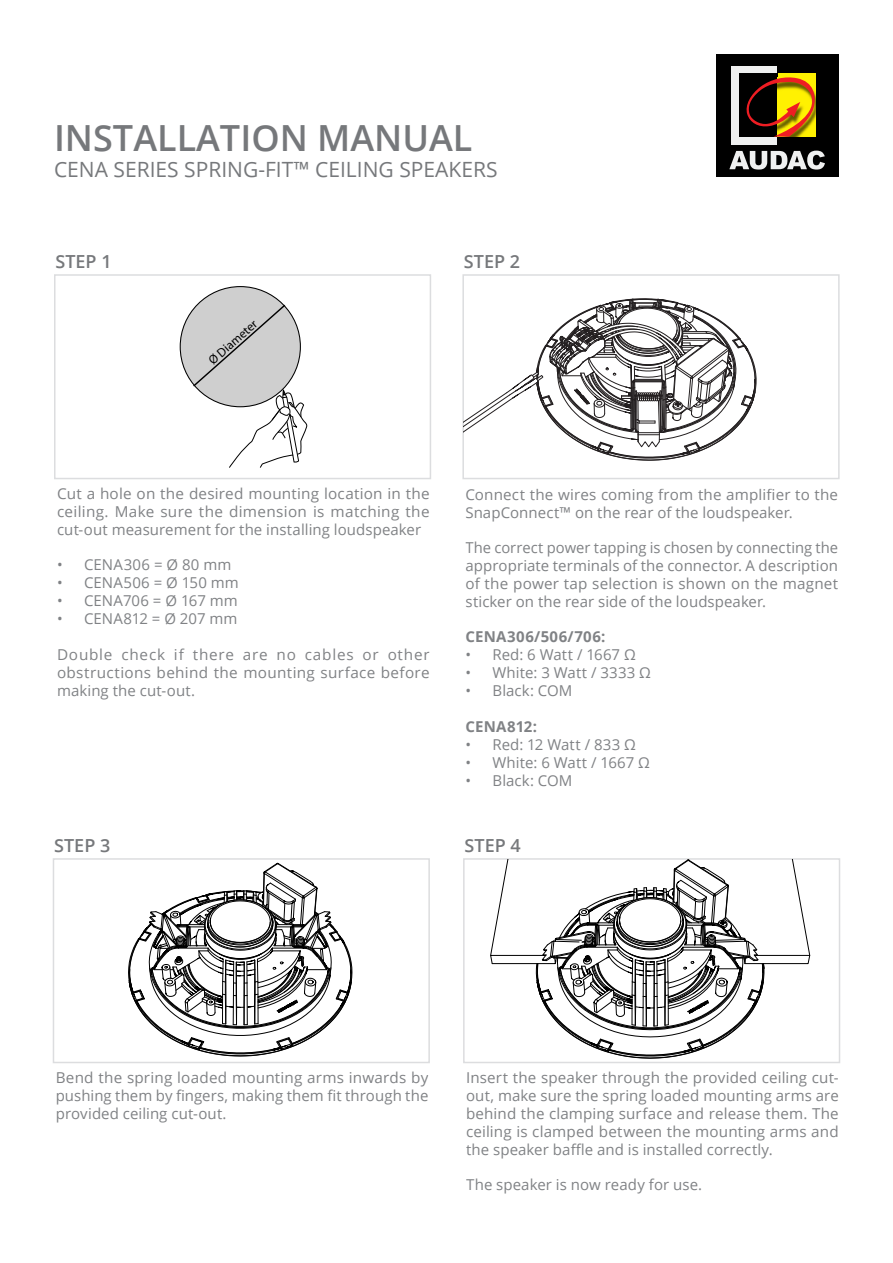
<style>
.page{position:relative;width:893px;height:1263px;background:#fff}
.page>*{position:absolute;margin:0;border:0;box-sizing:border-box;transform-origin:0 0}
.TITEL_NIVEAU_1_-_RAC{font:600 36px "Open Sans";color:#76787b}
.TITEL_NIVEAU_1_-_RAC-2{font:21px "Open Sans";color:#76787b}
.TITEL_NIVEAU_1_-_RAC-3{font:600 18px "Open Sans";color:#76787b}
.Body{font:15px/18px "Open Sans";letter-spacing:.005em;color:#808285;text-align:justify}
.Body-2{font:700 15px "Open Sans";letter-spacing:.025em;color:#808285}
.t1{font:12.6px "Myriad Pro";color:#000}
</style>
<div class="page">
<div style="left:463px;top:858px;width:377px;height:205px;border:2px solid #dcdddf"></div>
<svg style="left:490px;top:860px;width:320px;height:199px"></svg>
<div style="left:716px;top:54px;width:122px;height:122px;background:#000"></div>
<div style="left:731px;top:67px;width:46px;height:78px;background:#eff0f0"></div>
<div style="left:777px;top:73px;width:38px;height:63px;background:#fff101"></div>
<div style="left:739px;top:73px;width:38px;height:64px;background:#000"></div>
<svg style="left:746px;top:76px;width:70px;height:61px"></svg>
<svg style="left:729px;top:151px;width:96px;height:19px"></svg>
<div style="left:54px;top:274px;width:377px;height:205px;border:2px solid #dcdddf"></div>
<div style="left:462px;top:274px;width:378px;height:205px;border:2px solid #dcdddf"></div>
<div style="left:180px;top:287px;width:120px;height:120px;background:#cfcfcf;border-radius:50%"></div>
<svg style="left:192px;top:304px;width:116px;height:164px"></svg>
<div style="left:53px;top:858px;width:377px;height:205px;border:2px solid #dcdddf"></div>
<svg style="left:128px;top:862px;width:225px;height:195px"></svg>
<svg style="left:464px;top:298px;width:293px;height:163px"></svg>
<p class="TITEL_NIVEAU_1_-_RAC" style="left:54px;top:114px;width:420px">INSTALLATION MANUAL</p>
<p class="TITEL_NIVEAU_1_-_RAC-2" style="left:54px;top:155px;width:445px">CENA SERIES SPRING-FIT™ CEILING SPEAKERS</p>
<p class="TITEL_NIVEAU_1_-_RAC-3" style="left:56px;top:249px;width:58px">STEP 1</p>
<p class="TITEL_NIVEAU_1_-_RAC-3" style="left:464px;top:249px;width:58px">STEP 2</p>
<p class="t1" style="left:205px;top:356px;width:62px;rotate:-41deg">Ø Diameter</p>
<p class="Body" style="left:57px;top:484px;width:374px">Cut a hole on the desired mounting location in the ceiling. Make sure the dimension is matching the cut-out measurement for the installing loudspeaker</p>
<p class="Body" style="left:57px;top:555px;width:176px">• CENA306 = Ø 80 mm</p>
<p class="Body" style="left:57px;top:573px;width:183px">• CENA506 = Ø 150 mm</p>
<p class="Body" style="left:57px;top:591px;width:182px">• CENA706 = Ø 167 mm</p>
<p class="Body" style="left:57px;top:609px;width:182px">• CENA812 = Ø 207 mm</p>
<p class="Body" style="left:57px;top:645px;width:374px">Double check if there are no cables or other obstructions behind the mounting surface before making the cut-out.</p>
<p class="TITEL_NIVEAU_1_-_RAC-3" style="left:54px;top:833px;width:58px">STEP 3</p>
<p class="Body" style="left:465px;top:485px;width:374px">Connect the wires coming from the amplifier to the<br>SnapConnect™ on the rear of the loudspeaker.</p>
<p class="Body" style="left:465px;top:538px;width:374px">The correct power tapping is chosen by connecting the appropriate terminals of the connector. A description of the power tap selection is shown on the magnet sticker on the rear side of the loudspeaker.</p>
<p class="Body-2" style="left:465px;top:626px;width:141px">CENA306/506/706:</p>
<p class="Body" style="left:465px;top:645px;width:172px">• Red: 6 Watt / 1667 Ω</p>
<p class="Body" style="left:465px;top:663px;width:187px">• White: 3 Watt / 3333 Ω</p>
<p class="Body" style="left:465px;top:681px;width:109px">• Black: COM</p>
<p class="Body-2" style="left:465px;top:716px;width:73px">CENA812:</p>
<p class="Body" style="left:465px;top:735px;width:172px">• Red: 12 Watt / 833 Ω</p>
<p class="Body" style="left:465px;top:753px;width:186px">• White: 6 Watt / 1667 Ω</p>
<p class="Body" style="left:465px;top:771px;width:109px">• Black: COM</p>
<p class="TITEL_NIVEAU_1_-_RAC-3" style="left:465px;top:833px;width:58px">STEP 4</p>
<p class="Body" style="left:56px;top:1068px;width:374px">Bend the spring loaded mounting arms inwards by pushing them by fingers, making them fit through the provided ceiling cut-out.</p>
<p class="Body" style="left:466px;top:1068px;width:374px">Insert the speaker through the provided ceiling cut&shy;out, make sure the spring loaded mounting arms are behind the clamping surface and release them. The ceiling is clamped between the mounting arms and the speaker baffle and is installed correctly.</p>
<p class="Body" style="left:466px;top:1175px;width:238px">The speaker is now ready for use.</p>
</div>
